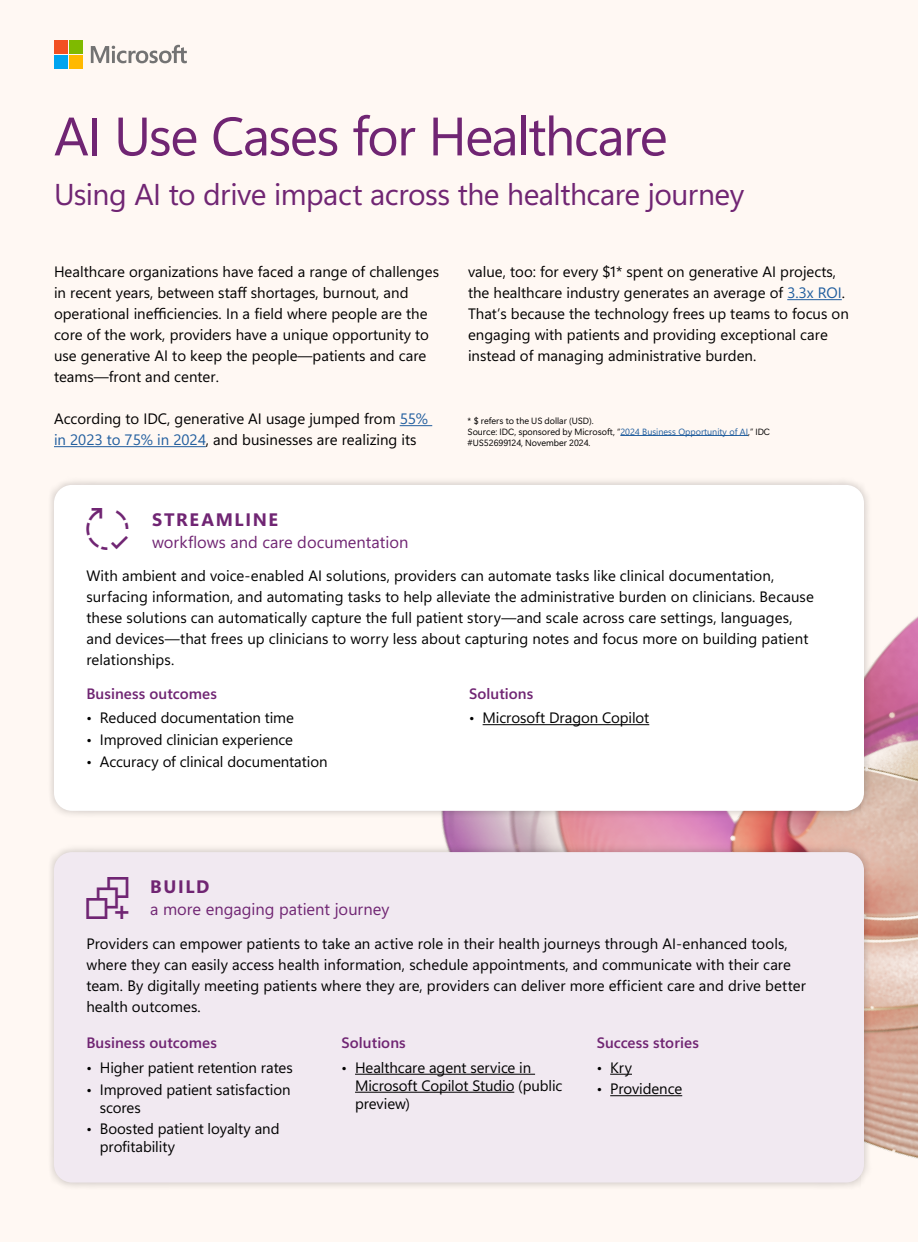
<style>
.page{position:relative;width:918px;height:1242px;background:#fff8f3}
.page>*{position:absolute;margin:0;border:0;box-sizing:border-box;transform-origin:0 0}
.t1{font:54px "Segoe Sans a 8000";letter-spacing:-.035em;color:#702573}
.t2{font:30px "Segoe Sans a 8000";letter-spacing:-.015em;color:#702573}
.t3{font:18px "Segoe Sans a 8000 2 bc 0000";letter-spacing:.095em;color:#702573}
.t4{font:16.5px "Segoe Sans a 8000";color:#702573}
._10_14_body{font:15px/21px "Segoe Sans a 8000";color:#000}
.Bullet_header{font:15px "Segoe Sans a 8000";letter-spacing:.005em;color:#702573}
.t5{font:9px/10.8px "Segoe Sans 240000";color:#000}
.s1{font-family:"Segoe Sans";color:#215e9e}
.s2{font-family:"Segoe Sans";font-size:13.5px}
</style>
<div class="page">
<img style="left:165px;top:300px;width:753px;height:859px">
<svg style="left:91px;top:45px;width:96px;height:18px"></svg>
<div style="left:54px;top:40px;width:13px;height:14px;background:#f25022"></div>
<div style="left:69px;top:40px;width:13px;height:14px;background:#7fba00"></div>
<div style="left:54px;top:55px;width:13px;height:14px;background:#00a4ef"></div>
<div style="left:69px;top:55px;width:13px;height:14px;background:#ffb900"></div>
<div style="left:46px;top:477px;width:826px;height:342px;background:#000;opacity:.2"></div>
<div style="left:54px;top:485px;width:810px;height:326px;background:#fff;border-radius:18px"></div>
<div style="left:46px;top:844px;width:826px;height:347px;background:#000;opacity:.2"></div>
<div style="left:54px;top:852px;width:810px;height:331px;background:#f1e9f1;border-radius:18px"></div>
<hr style="left:355px;top:1074px;width:180px;height:1px;background:#000">
<hr style="left:355px;top:1092px;width:159px;height:1px;background:#000">
<svg style="left:610px;top:1074px;width:22px;height:1px"></svg>
<hr style="left:610px;top:1095px;width:72px;height:1px;background:#000">
<hr style="left:483px;top:724px;width:166px;height:1px;background:#000">
<hr style="left:400px;top:425px;width:32px;height:1px;background:#215e9e">
<hr style="left:54px;top:446px;width:152px;height:1px;background:#215e9e">
<hr style="left:787px;top:299px;width:55px;height:1px;background:#215e9e">
<hr style="left:620px;top:435px;width:128px;height:1px;background:#215e9e">
<h1 class="t1" style="left:54px;top:98px;width:615px">AI Use Cases for Healthcare</h1>
<h1 class="t2" style="left:54px;top:173px;width:692px">Using AI to drive impact across the healthcare journey</h1>
<p class="_10_14_body" style="left:54px;top:261px;width:387px">Healthcare organizations have faced a range of challenges in recent years, between staff shortages, burnout, and operational inefficiencies. In a field where people are the core of the work, providers have a unique opportunity to use generative AI to keep the people—patients and care teams—front and center.</p>
<p class="_10_14_body" style="left:54px;top:408px;width:376px">According to IDC, generative AI usage jumped from <span class="s1">55% in 2023 to 75% in 2024</span>, and businesses are realizing its</p>
<p class="t3" style="left:152px;top:506px;width:128px">STREAMLINE</p>
<p class="t4" style="left:152px;top:531px;width:258px">workflows and care documentation</p>
<p class="_10_14_body" style="left:468px;top:261px;width:382px">value, too: for every $1* spent on generative AI projects, the healthcare industry generates an average of <span class="s1">3.3x ROI</span>.<br>That’s because the technology frees up teams to focus on engaging with patients and providing exceptional care instead of managing administrative burden.</p>
<p class="t5" style="left:468px;top:415px;width:127px">* $ refers to the US dollar (USD).</p>
<p class="t5" style="left:468px;top:426px;width:304px">Source: IDC, sponsored by Microsoft, “<span class="s1">2024 Business Opportunity of AI</span>,” IDC #US52699124, November 2024.</p>
<p class="_10_14_body" style="left:86px;top:565px;width:729px">With ambient and voice-enabled AI solutions, providers can automate tasks like clinical documentation, surfacing information, and automating tasks to help alleviate the administrative burden on clinicians. Because these solutions can automatically capture the full patient story—and scale across care settings, languages, and devices—that frees up clinicians to worry less about capturing notes and focus more on building patient relationships.</p>
<p class="Bullet_header" style="left:86px;top:683px;width:132px">Business outcomes</p>
<p class="_10_14_body" style="left:86px;top:707px;width:209px"><span class="s2">•</span> Reduced documentation time</p>
<p class="_10_14_body" style="left:86px;top:729px;width:208px"><span class="s2">•</span> Improved clinician experience</p>
<p class="_10_14_body" style="left:86px;top:751px;width:243px"><span class="s2">•</span> Accuracy of clinical documentation</p>
<p class="t3" style="left:150px;top:873px;width:61px">BUILD</p>
<p class="t4" style="left:150px;top:898px;width:241px">a more engaging patient journey</p>
<p class="Bullet_header" style="left:469px;top:683px;width:66px">Solutions</p>
<p class="_10_14_body" style="left:469px;top:707px;width:182px"><span class="s2">•</span> Microsoft Dragon Copilot</p>
<p class="_10_14_body" style="left:86px;top:933px;width:721px">Providers can empower patients to take an active role in their health journeys through AI-enhanced tools, where they can easily access health information, schedule appointments, and communicate with their care team. By digitally meeting patients where they are, providers can deliver more efficient care and drive better health outcomes.</p>
<p class="Bullet_header" style="left:86px;top:1032px;width:132px">Business outcomes</p>
<p class="_10_14_body" style="left:86px;top:1057px;width:208px"><span class="s2">•</span> Higher patient retention rates</p>
<p class="_10_14_body" style="left:100px;top:1080px;width:192px;line-height:18px;text-indent:-14px"><span class="s2">•</span> Improved patient satisfaction scores</p>
<p class="_10_14_body" style="left:100px;top:1120px;width:181px;line-height:18px;text-indent:-14px"><span class="s2">•</span> Boosted patient loyalty and profitability</p>
<p class="Bullet_header" style="left:342px;top:1032px;width:66px">Solutions</p>
<p class="_10_14_body" style="left:355px;top:1058px;width:209px;line-height:18px;text-indent:-14px"><span class="s2">•</span> Healthcare agent service in<br>Microsoft Copilot Studio (public preview)</p>
<p class="Bullet_header" style="left:597px;top:1032px;width:104px">Success stories</p>
<p class="_10_14_body" style="left:597px;top:1057px;width:37px"><span class="s2">•</span> Kry</p>
<p class="_10_14_body" style="left:597px;top:1078px;width:87px"><span class="s2">•</span> Providence</p>
</div>
